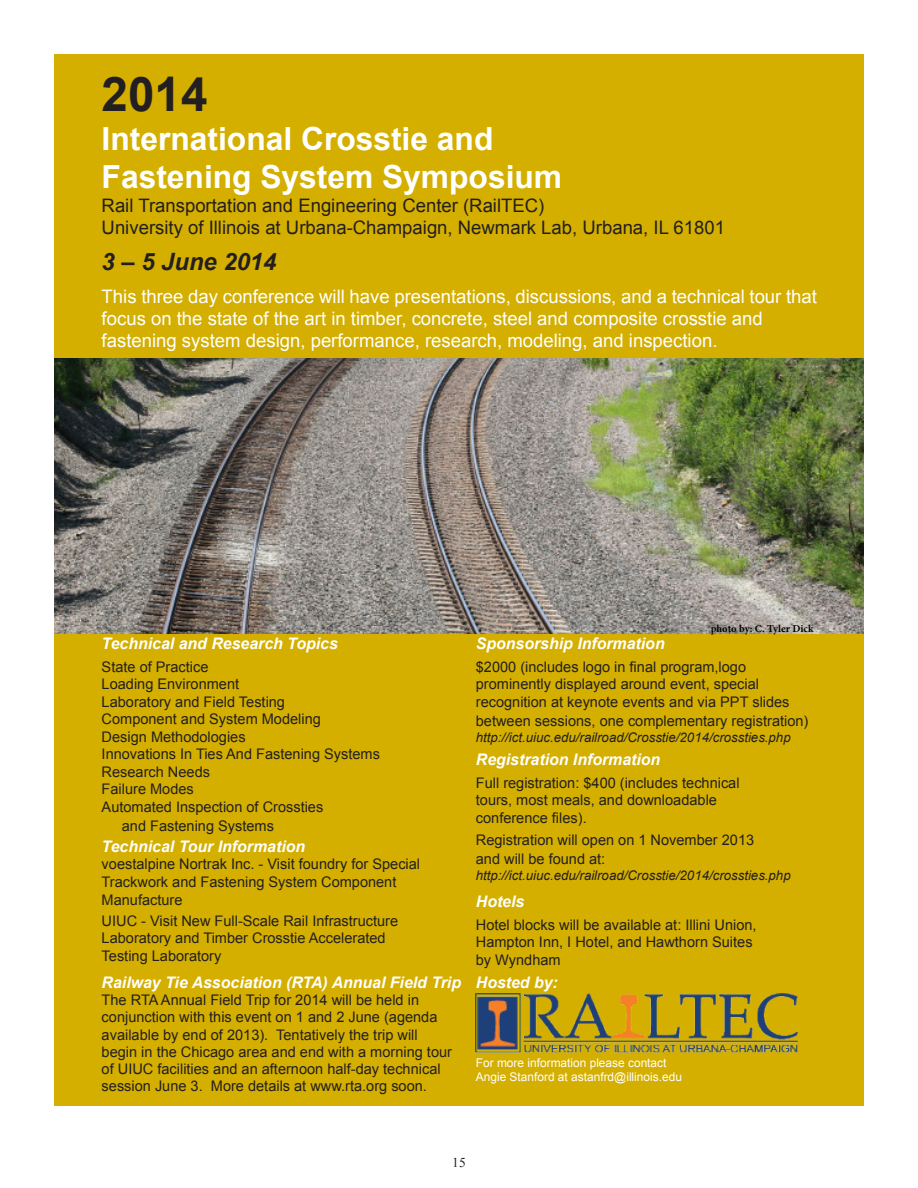
<style>
.page{position:relative;width:918px;height:1188px;background:#fff}
.page>*{position:absolute;margin:0;border:0;box-sizing:border-box;transform-origin:0 0}
.t1{font:700 47.85px "Arial";color:#231f20}
.t2{font:700 31.95px/38.2px "Arial";color:#fff}
.t3{font:italic 700 23.85px "Arial";color:#231f20}
.t4{font:18.6px/22.4px "Arial";color:#fff}
.t5{font:18.6px/22.4px "Arial";color:#231f20}
.t6{font:italic 700 15.9px "Arial";color:#fff}
.t7{font:14.55px/17.5px "Arial";color:#231f20}
.t8{font:13.5px "Times New Roman";color:#231f20}
.t9{font:italic 13.35px "Arial";color:#231f20}
.t10{font:12px/14.4px "Arial";color:#fff}
.t11{font:700 10.65px "Minion Pro";color:#040503}
</style>
<div class="page">
<div style="left:54px;top:54px;width:810px;height:1052px;background:#d4af00"></div>
<img style="left:476px;top:994px;width:322px;height:59px">
<img style="left:54px;top:359px;width:810px;height:275px">
<p class="t1" style="left:102px;top:63px;width:107px">2014</p>
<p class="t2" style="left:102px;top:120px;width:462px">International Crosstie and<br>Fastening System Symposium</p>
<p class="t5" style="left:102px;top:195px;width:625px">Rail Transportation and Engineering Center (RailTEC)<br>University of Illinois at Urbana-Champaign, Newmark Lab, Urbana, IL 61801</p>
<p class="t3" style="left:102px;top:245px;width:176px">3 – 5 June 2014</p>
<p class="t4" style="left:102px;top:285px;width:717px">This three day conference will have presentations, discussions, and a technical tour that focus on the state of the art in timber, concrete, steel and composite crosstie and fastening system design, performance, research, modeling, and inspection.</p>
<p class="t6" style="left:102px;top:633px;width:238px">Technical and Research Topics</p>
<p class="t7" style="left:102px;top:658px;width:280px">State of Practice<br>Loading Environment<br>Laboratory and Field Testing<br>Component and System Modeling<br>Design Methodologies<br>Innovations In Ties And Fastening Systems<br>Research Needs<br>Failure Modes<br>Automated Inspection of Crossties</p>
<p class="t7" style="left:122px;top:817px;width:154px">and Fastening Systems</p>
<p class="t6" style="left:102px;top:836px;width:205px">Technical Tour Information</p>
<p class="t7" style="left:102px;top:856px;width:320px">voestalpine Nortrak Inc. - Visit foundry for Special<br>Trackwork and Fastening System Component<br>Manufacture</p>
<p class="t7" style="left:102px;top:912px;width:298px">UIUC - Visit New Full-Scale Rail Infrastructure<br>Laboratory and Timber Crosstie Accelerated<br>Testing Laboratory</p>
<p class="t6" style="left:102px;top:972px;width:361px">Railway Tie Association (RTA) Annual Field Trip</p>
<p class="t7" style="left:102px;top:992px;width:352px">The RTA Annual Field Trip for 2014 will be held in conjunction with this event on 1 and 2 June (agenda available by end of 2013). Tentatively the trip will begin in the Chicago area and end with a morning tour of UIUC facilities and an afternoon half-day technical session June 3. More details at www.rta.org soon.</p>
<p class="t11" style="left:711px;top:621px;width:104px">photo by: C. Tyler Dick</p>
<p class="t6" style="left:476px;top:633px;width:190px">Sponsorship Information</p>
<p class="t7" style="left:476px;top:658px;width:315px">$2000 (includes logo in final program,logo prominently displayed around event, special recognition at keynote events and via PPT slides</p>
<p class="t7" style="left:476px;top:712px;width:334px">between sessions, one complementary registration)</p>
<p class="t9" style="left:476px;top:728px;width:316px">http://ict.uiuc.edu/railroad/Crosstie/2014/crossties.php</p>
<p class="t6" style="left:476px;top:749px;width:186px">Registration Information</p>
<p class="t7" style="left:476px;top:774px;width:265px">Full registration: $400 (includes technical tours, most meals, and downloadable conference files).</p>
<p class="t7" style="left:476px;top:831px;width:280px;line-height:19px">Registration will open on 1 November 2013 and will be found at:</p>
<p class="t9" style="left:476px;top:867px;width:316px">http://ict.uiuc.edu/railroad/Crosstie/2014/crossties.php</p>
<p class="t6" style="left:476px;top:891px;width:50px">Hotels</p>
<p class="t7" style="left:476px;top:916px;width:282px">Hotel blocks will be available at: Illini Union,<br>Hampton Inn, I Hotel, and Hawthorn Suites by Wyndham</p>
<p class="t6" style="left:476px;top:972px;width:84px">Hosted by:</p>
<p class="t10" style="left:476px;top:1056px;width:208px">For more information please contact<br>Angie Stanford at astanfrd@illinois.edu</p>
<p class="t8" style="left:452px;top:1153px;width:15px">15</p>
</div>
